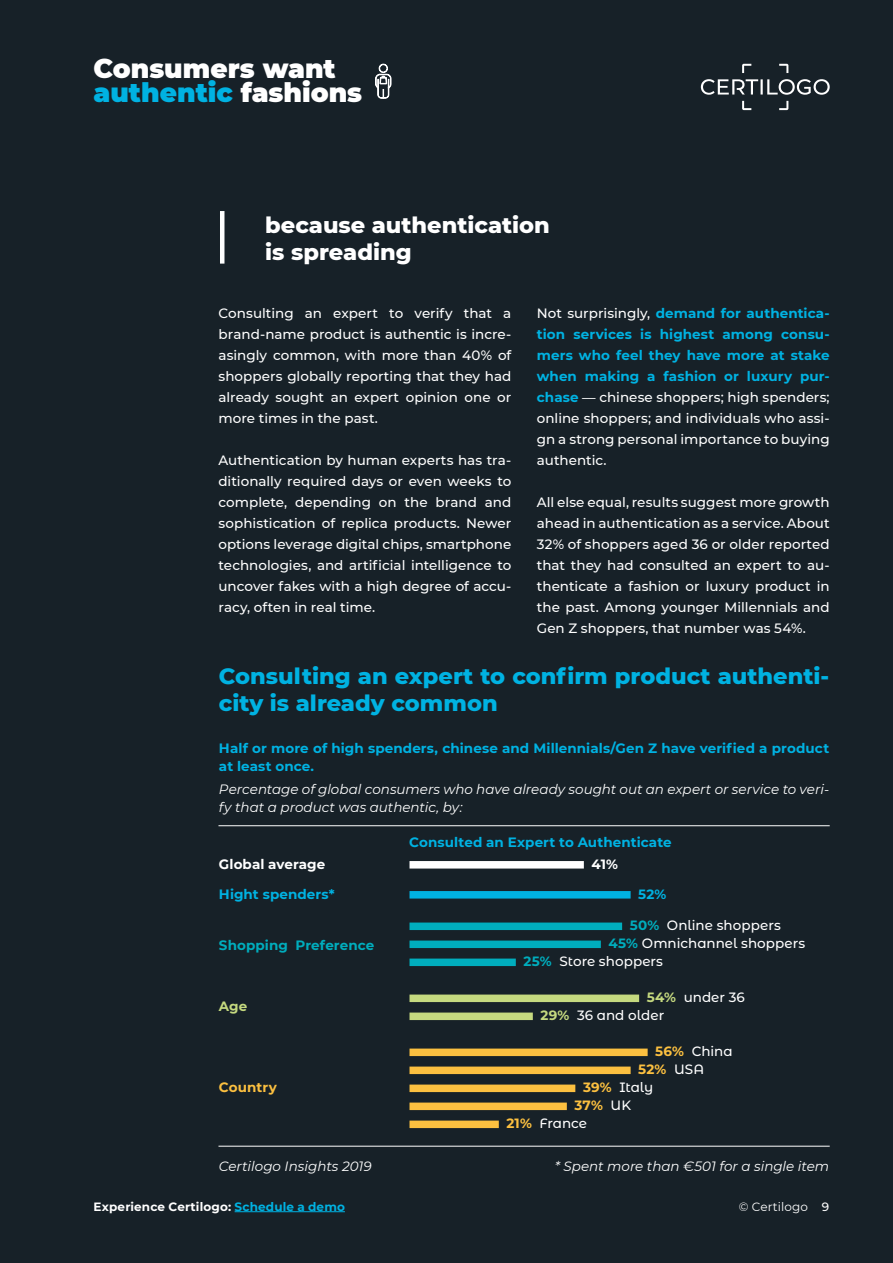
<style>
.page{position:relative;width:893px;height:1263px;background:#172128}
.page>*{position:absolute;margin:0;border:0;box-sizing:border-box;transform-origin:0 0}
.t1{font:900 26.4px/24px "Montserrat";color:#fff}
.t2{font:800 22.5px/27px "Montserrat";color:#00b2e2}
.t3{font:800 22.5px/27px "Montserrat";color:#fff}
.sommario_corpo{font:500 13.5px/21px "Montserrat";color:#fff;text-align:justify}
.sommario_corpo-2{font:italic 13.5px/18px "Montserrat";color:#fff}
.sommario_corpo-3{font:700 13.5px/18px "Montserrat";letter-spacing:.005em;color:#00b2e2}
.t4{font:500 13.5px "Montserrat Alternates";color:#fff}
.t5{font:700 13.5px "Montserrat";letter-spacing:.005em;color:#00adbd}
.t6{font:700 13.5px "Montserrat";letter-spacing:.005em;color:#fff}
.t7{font:700 13.5px "Montserrat Alternates";color:#fcc040}
.t8{font:700 13.5px "Montserrat";letter-spacing:.005em;color:#fcc040}
.t9{font:700 13.5px "Montserrat Alternates";color:#fff}
.t10{font:700 13.5px "Montserrat Alternates";color:#00b2e2}
.t11{font:700 13.5px "Montserrat";color:#c5d97f}
.t12{font:700 12px "Montserrat";letter-spacing:.01em;color:#fff}
.t13{font:12px "Montserrat";letter-spacing:.005em;color:#fff}
.s1{color:#00b2e2}
.s2{font-weight:700;color:#00b2e2}
.s3{font-weight:700;color:#00adbd}
.s4{font-weight:700;color:#c5d97f}
.s5{font-weight:700;color:#fcc040}
.s6{font-weight:500;color:#fff}
.s7{font-weight:500}
</style>
<div class="page">
<svg style="left:701px;top:64px;width:129px;height:46px"></svg>
<hr style="left:235px;top:1211px;width:110px;height:1px;background:#00b2e2">
<div style="left:409px;top:861px;width:175px;height:7px;background:#fff"></div>
<div style="left:409px;top:891px;width:222px;height:7px;background:#00b2e2"></div>
<div style="left:409px;top:922px;width:213px;height:8px;background:#00adbd"></div>
<div style="left:409px;top:940px;width:192px;height:8px;background:#00adbd"></div>
<div style="left:409px;top:958px;width:107px;height:8px;background:#00adbd"></div>
<div style="left:409px;top:994px;width:230px;height:8px;background:#c5d97f"></div>
<div style="left:409px;top:1012px;width:124px;height:8px;background:#c5d97f"></div>
<div style="left:409px;top:1048px;width:239px;height:8px;background:#fcc040"></div>
<div style="left:409px;top:1066px;width:222px;height:8px;background:#fcc040"></div>
<div style="left:409px;top:1084px;width:166px;height:8px;background:#fcc040"></div>
<div style="left:409px;top:1102px;width:158px;height:8px;background:#fcc040"></div>
<div style="left:409px;top:1120px;width:90px;height:8px;background:#fcc040"></div>
<hr style="left:220px;top:211px;width:4px;height:53px;background:#fff">
<hr style="left:218px;top:1146px;width:612px;height:1px;background:#fff">
<hr style="left:218px;top:825px;width:612px;height:1px;background:#fff">
<svg style="left:375px;top:63px;width:17px;height:36px"></svg>
<p class="t1" style="left:94px;top:55px;width:270px">Consumers want <span class="s1">authentic</span> fashions</p>
<p class="t3" style="left:265px;top:210px;width:286px">because authentication is spreading</p>
<p class="sommario_corpo" style="left:218px;top:302px;width:294px">Consulting an expert to verify that a brand-name product is authentic is incre&shy;asingly common, with more than 40% of shoppers globally reporting that they had already sought an expert opinion one or more times in the past.</p>
<p class="sommario_corpo" style="left:218px;top:449px;width:294px">Authentication by human experts has tra&shy;ditionally required days or even weeks to complete, depending on the brand and sophistication of replica products. Newer options leverage digital chips, smartphone technologies, and artificial intelligence to uncover fakes with a high degree of accu&shy;racy, often in real time.</p>
<p class="sommario_corpo" style="left:537px;top:302px;width:294px">Not surprisingly, <span class="s2">demand for authentica&shy;tion services is highest among consu&shy;mers who feel they have more at stake when making a fashion or luxury pur&shy;chase</span> — chinese shoppers; high spenders; online shoppers; and individuals who assi&shy;gn a strong personal importance to buying authentic.</p>
<p class="sommario_corpo" style="left:537px;top:491px;width:294px">All else equal, results suggest more growth ahead in authentication as a service. About 32% of shoppers aged 36 or older reported that they had consulted an expert to au&shy;thenticate a fashion or luxury product in the past. Among younger Millennials and Gen Z shoppers, that number was 54%.</p>
<p class="t2" style="left:219px;top:661px;width:612px">Consulting an expert to confirm product authenti&shy;city is already common</p>
<p class="sommario_corpo-3" style="left:219px;top:739px;width:612px">Half or more of high spenders, chinese and Millennials/Gen Z have verified a product at least once.</p>
<p class="sommario_corpo-2" style="left:219px;top:779px;width:612px">Percentage of global consumers who have already sought out an expert or service to veri&shy;fy that a product was authentic, by:</p>
<p class="sommario_corpo-3" style="left:409px;top:832px;width:264px">Consulted an Expert to Authenticate</p>
<p class="t6" style="left:219px;top:854px;width:108px">Global average</p>
<p class="t9" style="left:591px;top:854px;width:28px">41%</p>
<p class="sommario_corpo-3" style="left:219px;top:884px;width:117px">Hight spenders*</p>
<p class="t10" style="left:638px;top:884px;width:30px">52%</p>
<p class="t5" style="left:219px;top:935px;width:157px">Shopping Preference</p>
<p class="t4" style="left:630px;top:916px;width:153px"><span class="s3">50%</span> Online shoppers</p>
<p class="t4" style="left:608px;top:934px;width:198px"><span class="s3">45%</span> Omnichannel shoppers</p>
<p class="t4" style="left:523px;top:952px;width:141px"><span class="s3">25%</span> Store shoppers</p>
<p class="t11" style="left:219px;top:996px;width:30px">Age</p>
<p class="t8" style="left:219px;top:1077px;width:59px">Country</p>
<p class="sommario_corpo-2" style="left:219px;top:1156px;width:154px">Certilogo Insights 2019</p>
<p class="t4" style="left:647px;top:988px;width:100px"><span class="s4">54%</span> under 36</p>
<p class="t4" style="left:540px;top:1006px;width:125px"><span class="s4">29%</span> 36 and older</p>
<p class="t4" style="left:655px;top:1042px;width:79px"><span class="s5">56%</span> China</p>
<p class="t7" style="left:638px;top:1059px;width:67px">52% <span class="s6">USA</span></p>
<p class="t4" style="left:583px;top:1078px;width:72px"><span class="s5">39%</span> Italy</p>
<p class="t7" style="left:574px;top:1095px;width:58px">37% <span class="s6">UK</span></p>
<p class="t4" style="left:506px;top:1114px;width:82px"><span class="s5">21%</span> France</p>
<p class="sommario_corpo-2" style="left:555px;top:1156px;width:276px">* Spent more than €501 for a single item</p>
<p class="t12" style="left:94px;top:1198px;width:253px">Experience Certilogo: <span class="s1">Schedule a demo</span></p>
<p class="t13" style="left:739px;top:1198px;width:92px">© Certilogo <span class="s7">9</span></p>
</div>
